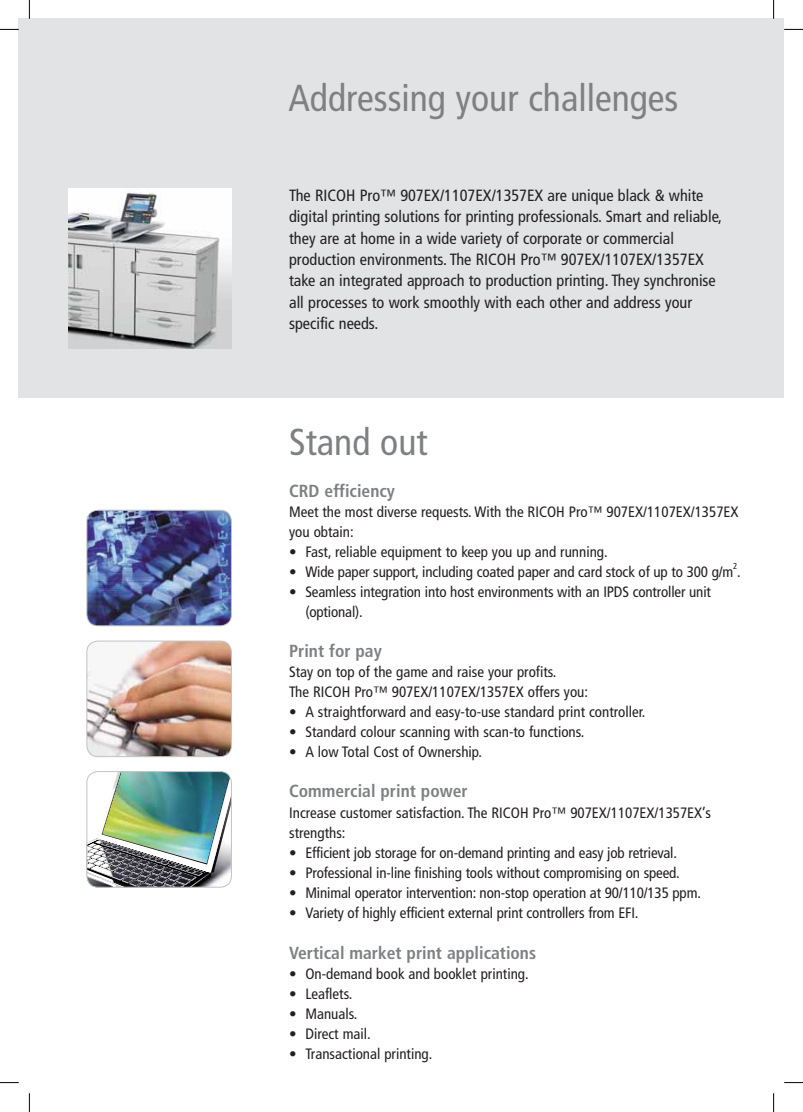
<style>
.page{position:relative;width:803px;height:1112px;background:#fff}
.page>*{position:absolute;margin:0;border:0;box-sizing:border-box;transform-origin:0 0}
.t1{font:condensed 37.5px "Frutiger";color:#7e8082}
.t2{font:700 condensed 17.5px "Frutiger";color:#7e8082}
.t3{font:condensed 16.25px/21.2px "Frutiger";color:#231f20}
.t4{font:condensed 15px/20px "Frutiger";color:#231f20}
.t5{font:condensed 8.75px "Frutiger";color:#231f20}
</style>
<div class="page">
<div style="left:19px;top:19px;width:765px;height:379px;background:#e2e3e4"></div>
<img style="left:87px;top:510px;width:144px;height:115px;border-radius:11px">
<div style="left:87px;top:510px;width:145px;height:116px;border:1px solid #c2c3c6;border-radius:11px"></div>
<img style="left:87px;top:641px;width:144px;height:115px;border-radius:11px">
<div style="left:87px;top:640px;width:145px;height:116px;border:1px solid #c2c3c6;border-radius:11px"></div>
<img style="left:87px;top:771px;width:144px;height:116px">
<div style="left:87px;top:771px;width:145px;height:116px;border:1px solid #c2c3c6;border-radius:11px"></div>
<img style="left:69px;top:189px;width:162px;height:159px">
<svg style="left:0;top:29px;width:19px;height:1px"></svg>
<svg style="left:784px;top:29px;width:19px;height:1px"></svg>
<svg style="left:0;top:1082px;width:19px;height:1px"></svg>
<svg style="left:784px;top:1082px;width:19px;height:1px"></svg>
<svg style="left:29px;top:0;width:1px;height:19px"></svg>
<svg style="left:29px;top:1093px;width:1px;height:18px"></svg>
<svg style="left:773px;top:0;width:1px;height:19px"></svg>
<svg style="left:773px;top:1093px;width:1px;height:18px"></svg>
<h1 class="t1" style="left:288px;top:83px;width:391px">Addressing your challenges</h1>
<p class="t3" style="left:289px;top:186px;width:434px">The RICOH Pro™ 907EX/1107EX/1357EX are unique black &amp; white digital printing solutions for printing professionals. Smart and reliable, they are at home in a wide variety of corporate or commercial production environments. The RICOH Pro™ 907EX/1107EX/1357EX take an integrated approach to production printing. They synchronise all processes to work smoothly with each other and address your specific needs.</p>
<h1 class="t1" style="left:289px;top:426px;width:140px">Stand out</h1>
<p class="t2" style="left:289px;top:484px;width:107px">CRD efficiency</p>
<p class="t4" style="left:289px;top:503px;width:451px">Meet the most diverse requests. With the RICOH Pro™ 907EX/1107EX/1357EX you obtain:</p>
<p class="t4" style="left:289px;top:543px;width:320px">• Fast, reliable equipment to keep you up and running.</p>
<p class="t4" style="left:289px;top:563px;width:453px">• Wide paper support, including coated paper and card stock of up to 300 g/m .</p>
<p class="t5" style="left:733px;top:562px;width:6px">2</p>
<p class="t4" style="left:305px;top:583px;width:407px;text-indent:-16px">• Seamless integration into host environments with an IPDS controller unit (optional).</p>
<p class="t2" style="left:289px;top:644px;width:94px">Print for pay</p>
<p class="t4" style="left:289px;top:663px;width:300px">Stay on top of the game and raise your profits.<br>The RICOH Pro™ 907EX/1107EX/1357EX offers you:</p>
<p class="t4" style="left:289px;top:703px;width:358px">• A straightforward and easy-to-use standard print controller.</p>
<p class="t4" style="left:289px;top:723px;width:297px">• Standard colour scanning with scan-to functions.</p>
<p class="t4" style="left:289px;top:743px;width:194px">• A low Total Cost of Ownership.</p>
<p class="t2" style="left:289px;top:784px;width:180px">Commercial print power</p>
<p class="t4" style="left:289px;top:803px;width:423px">Increase customer satisfaction. The RICOH Pro™ 907EX/1107EX/1357EX’s strengths:</p>
<p class="t4" style="left:289px;top:843px;width:389px">• Efficient job storage for on-demand printing and easy job retrieval.</p>
<p class="t4" style="left:289px;top:863px;width:392px">• Professional in-line finishing tools without compromising on speed.</p>
<p class="t4" style="left:289px;top:883px;width:413px">• Minimal operator intervention: non-stop operation at 90/110/135 ppm.</p>
<p class="t4" style="left:289px;top:903px;width:351px">• Variety of highly efficient external print controllers from EFI.</p>
<p class="t2" style="left:289px;top:945px;width:248px">Vertical market print applications</p>
<p class="t4" style="left:289px;top:964px;width:241px">• On-demand book and booklet printing.</p>
<p class="t4" style="left:289px;top:984px;width:65px">• Leaflets.</p>
<p class="t4" style="left:289px;top:1004px;width:70px">• Manuals.</p>
<p class="t4" style="left:289px;top:1024px;width:83px">• Direct mail.</p>
<p class="t4" style="left:289px;top:1044px;width:145px">• Transactional printing.</p>
</div>
